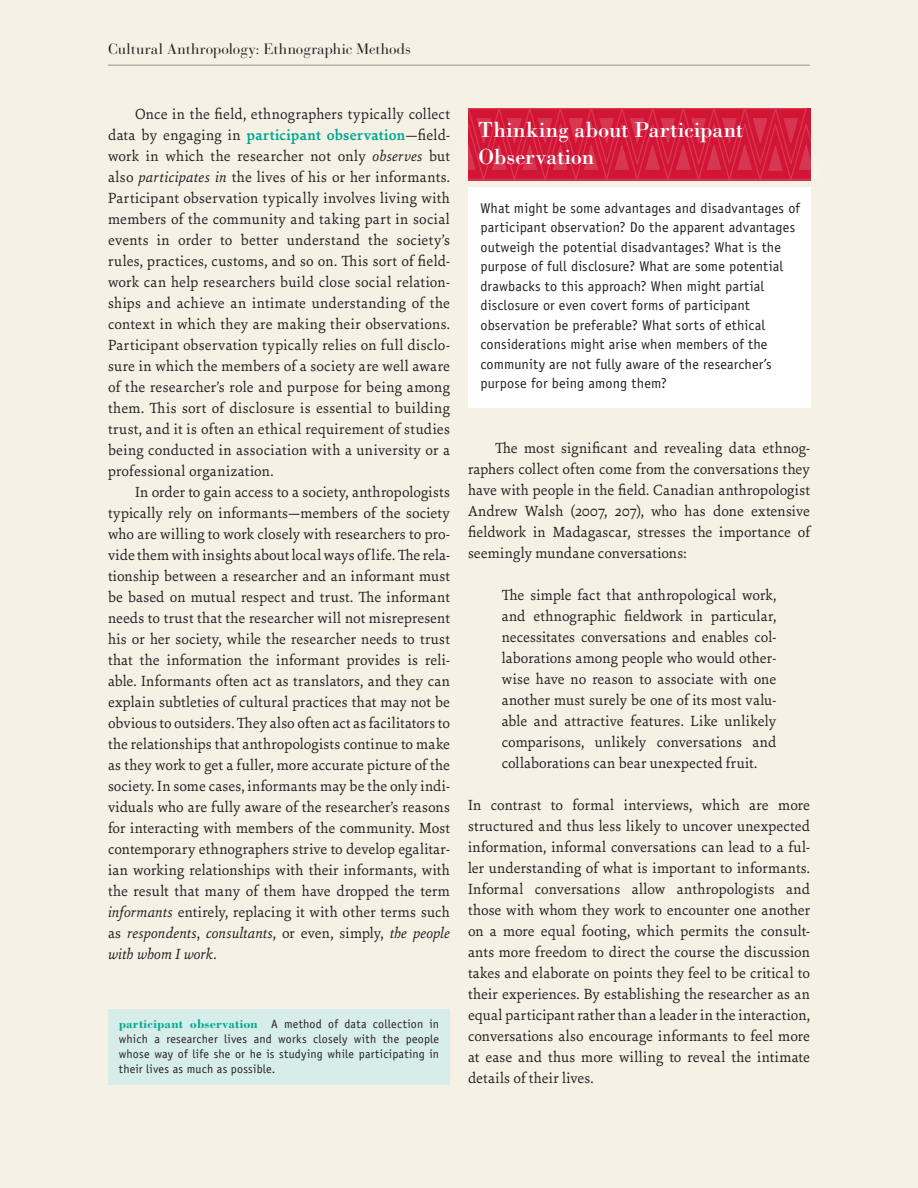
<style>
.page{position:relative;width:918px;height:1188px;background:#f6f1e5}
.page>*{position:absolute;margin:0;border:0;box-sizing:border-box;transform-origin:0 0}
.BOX4TTL{font:22.5px/27px "Bodoni Std";letter-spacing:-.005em;color:#fff}
.BT{font:15.75px/21px "Sina Nova";letter-spacing:.01em;color:#231f20;text-align:justify}
.EXTB{font:15.75px/21px "Sina Nova";letter-spacing:.01em;color:#231f20;text-align:justify}
.t1{font:15px "Bauer Bodoni Std";color:#231f20}
.t2{font:14.25px/19.5px "Officina Sans Std";letter-spacing:.01em;color:#231f20}
.MN{font:12px/15px "Officina Sans Std";letter-spacing:.02em;color:#231f20;text-align:justify}
.s1{font-weight:700;color:#00a892}
.s2{font-style:italic}
.s3{font-family:"Bodoni Std";font-weight:700;font-size:12.75px;color:#00a892}
</style>
<div class="page">
<hr style="left:108px;top:65px;width:702px;height:1px;background:#939598">
<svg style="left:468px;top:108px;width:343px;height:73px;background:#d4203f"></svg>
<div style="left:468px;top:187px;width:343px;height:220px;background:#fff"></div>
<div style="left:108px;top:1009px;width:342px;height:75px;background:#d6ede9"></div>
<p class="t1" style="left:108px;top:40px;width:305px">Cultural Anthropology: Ethnographic Methods</p>
<p class="BT" style="left:108px;top:103px;width:344px;text-indent:27px">Once in the field, ethnographers typically collect data by engaging in <span class="s1">participant observation</span>—field&shy;work in which the researcher not only <span class="s2">observes</span> but also <span class="s2">participates in</span> the lives of his or her informants.<br>Participant observation typically involves living with members of the community and taking part in social events in order to better understand the society’s rules, practices, customs, and so on. This sort of field&shy;work can help researchers build close social relation&shy;ships and achieve an intimate understanding of the context in which they are making their observations.<br>Participant observation typically relies on full disclo&shy;sure in which the members of a society are well aware of the researcher’s role and purpose for being among them. This sort of disclosure is essential to building trust, and it is often an ethical requirement of studies being conducted in association with a university or a professional organization.</p>
<p class="BT" style="left:108px;top:481px;width:344px;text-indent:27px">In order to gain access to a society, anthropologists typically rely on informants—members of the society who are willing to work closely with researchers to pro&shy;vide them with insights about local ways of life. The rela&shy;tionship between a researcher and an informant must be based on mutual respect and trust. The informant needs to trust that the researcher will not misrepresent his or her society, while the researcher needs to trust that the information the informant provides is reli&shy;able. Informants often act as translators, and they can explain subtleties of cultural practices that may not be obvious to outsiders. They also often act as facilitators to the relationships that anthropologists continue to make as they work to get a fuller, more accurate picture of the society. In some cases, informants may be the only indi&shy;viduals who are fully aware of the researcher’s reasons for interacting with members of the community. Most contemporary ethnographers strive to develop egalitar&shy;ian working relationships with their informants, with the result that many of them have dropped the term <span class="s2">informants</span> entirely, replacing it with other terms such as <span class="s2">respondents</span>, <span class="s2">consultants</span>, or even, simply, <span class="s2">the people with whom I work</span>.</p>
<p class="MN" style="left:119px;top:1017px;width:322px"><span class="s3">participant observation</span> A method of data collection in which a researcher lives and works closely with the people whose way of life she or he is studying while participating in their lives as much as possible.</p>
<p class="BOX4TTL" style="left:478px;top:116px;width:267px">Thinking about Participant<br>Observation</p>
<p class="t2" style="left:480px;top:198px;width:321px">What might be some advantages and disadvantages of participant observation? Do the apparent advantages outweigh the potential disadvantages? What is the purpose of full disclosure? What are some potential drawbacks to this approach? When might partial disclosure or even covert forms of participant observation be preferable? What sorts of ethical considerations might arise when members of the community are not fully aware of the researcher’s purpose for being among them?</p>
<p class="BT" style="left:468px;top:437px;width:344px;text-indent:27px">The most significant and revealing data ethnog&shy;raphers collect often come from the conversations they have with people in the field. Canadian anthropologist Andrew Walsh (2007, 207), who has done extensive fieldwork in Madagascar, stresses the importance of seemingly mundane conversations:</p>
<p class="EXTB" style="left:502px;top:584px;width:276px">The simple fact that anthropological work, and ethnographic fieldwork in particular, necessitates conversations and enables col&shy;laborations among people who would other&shy;wise have no reason to associate with one another must surely be one of its most valu&shy;able and attractive features. Like unlikely comparisons, unlikely conversations and collaborations can bear unexpected fruit.</p>
<p class="BT" style="left:468px;top:794px;width:344px">In contrast to formal interviews, which are more structured and thus less likely to uncover unexpected information, informal conversations can lead to a ful&shy;ler understanding of what is important to informants.<br>Informal conversations allow anthropologists and those with whom they work to encounter one another on a more equal footing, which permits the consult&shy;ants more freedom to direct the course the discussion takes and elaborate on points they feel to be critical to their experiences. By establishing the researcher as an equal participant rather than a leader in the interaction, conversations also encourage informants to feel more at ease and thus more willing to reveal the intimate details of their lives.</p>
</div>
